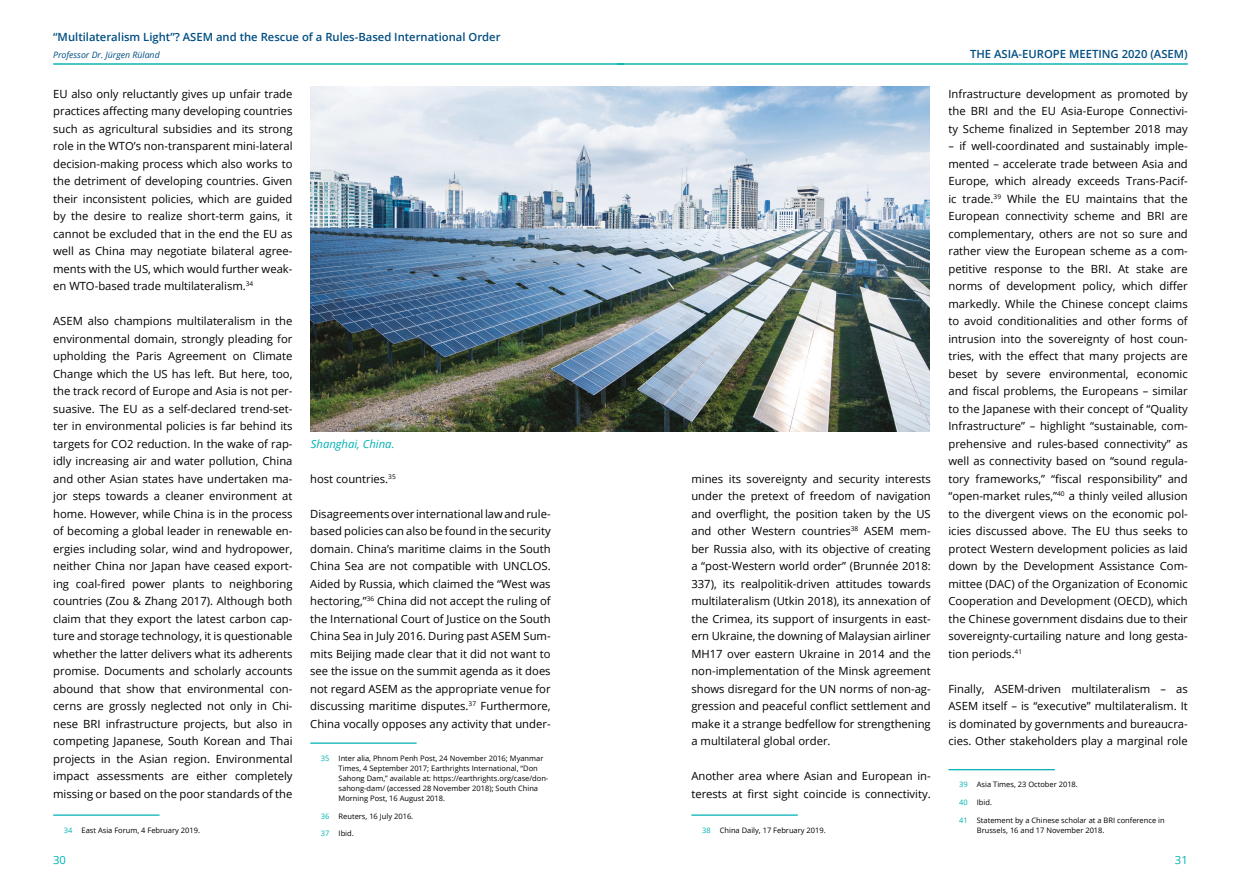
<style>
.page{position:relative;width:1241px;height:886px;background:#fff}
.page>*{position:absolute;margin:0;border:0;box-sizing:border-box;transform-origin:0 0}
.t1{font:11.25px/17.5px "Open Sans";color:#000;text-align:justify}
.t2{font:600 11.25px "Open Sans";color:#004e82}
.t3{font:italic 11.25px "Open Sans";color:#00b1b3}
.t4{font:11.25px "Open Sans";color:#00b1b3}
.t5{font:italic 8.75px "Open Sans";color:#004e82}
.t6{font:7.5px/10px "Open Sans";color:#000}
.s1{color:#00b1b3}
</style>
<div class="page">
<hr style="left:53px;top:63px;width:571px;height:2px;background:#00b1b3">
<hr style="left:617px;top:63px;width:570px;height:2px;background:#00b1b3">
<img style="left:310px;top:87px;width:619px;height:345px">
<hr style="left:53px;top:814px;width:106px;height:2px;background:#00b1b3">
<hr style="left:310px;top:742px;width:106px;height:2px;background:#00b1b3">
<hr style="left:691px;top:814px;width:106px;height:2px;background:#00b1b3">
<hr style="left:948px;top:769px;width:106px;height:1px;background:#00b1b3">
<p class="t2" style="left:53px;top:30px;width:449px">“Multilateralism Light”? ASEM and the Rescue of a Rules-Based International Order</p>
<p class="t5" style="left:53px;top:48px;width:108px">Professor Dr. Jürgen Rüland</p>
<p class="t2" style="left:969px;top:46px;width:219px">THE ASIA-EUROPE MEETING 2020 (ASEM)</p>
<p class="t1" style="left:53px;top:84px;width:241px">EU also only reluctantly gives up unfair trade practices affecting many developing countries such as agricultural subsidies and its strong role in the WTO’s non-transparent mini-lateral decision-making process which also works to the detriment of developing countries. Given their inconsistent policies, which are guided by the desire to realize short-term gains, it cannot be excluded that in the end the EU as well as China may negotiate bilateral agree&shy;ments with the US, which would further weak&shy;en WTO-based trade multilateralism.<sup>34</sup></p>
<p class="t1" style="left:53px;top:312px;width:241px">ASEM also champions multilateralism in the environmental domain, strongly pleading for upholding the Paris Agreement on Climate Change which the US has left. But here, too, the track record of Europe and Asia is not per&shy;suasive. The EU as a self-declared trend-set&shy;ter in environmental policies is far behind its targets for CO2 reduction. In the wake of rap&shy;idly increasing air and water pollution, China and other Asian states have undertaken ma&shy;jor steps towards a cleaner environment at home. However, while China is in the process of becoming a global leader in renewable en&shy;ergies including solar, wind and hydropower, neither China nor Japan have ceased export&shy;ing coal-fired power plants to neighboring countries (Zou &amp; Zhang 2017). Although both claim that they export the latest carbon cap&shy;ture and storage technology, it is questionable whether the latter delivers what its adherents promise. Documents and scholarly accounts abound that show that environmental con&shy;cerns are grossly neglected not only in Chi&shy;nese BRI infrastructure projects, but also in competing Japanese, South Korean and Thai projects in the Asian region. Environmental impact assessments are either completely missing or based on the poor standards of the</p>
<p class="t6" style="left:64px;top:825px;width:138px"><span class="s1">34</span> East Asia Forum, 4 February 2019.</p>
<p class="t3" style="left:311px;top:436px;width:85px">Shanghai, China.</p>
<p class="t1" style="left:310px;top:469px;width:87px">host countries.<sup>35</sup></p>
<p class="t1" style="left:310px;top:504px;width:242px">Disagreements over international law and rule&shy;based policies can also be found in the security domain. China’s maritime claims in the South China Sea are not compatible with UNCLOS.<br>Aided by Russia, which claimed the “West was hectoring,”<sup>36</sup> China did not accept the ruling of the International Court of Justice on the South China Sea in July 2016. During past ASEM Sum&shy;mits Beijing made clear that it did not want to see the issue on the summit agenda as it does not regard ASEM as the appropriate venue for discussing maritime disputes.<sup>37</sup> Furthermore, China vocally opposes any activity that under-</p>
<p class="t6" style="left:338px;top:753px;width:211px;text-indent:-18px"><span class="s1">35</span> Inter alia, Phnom Penh Post, 24 November 2016; Myanmar Times, 4 September 2017; Earthrights International, “Don Sahong Dam,” available at: https://earthrights.org/case/don&shy;sahong-dam/ (accessed 28 November 2018); South China Morning Post, 16 August 2018.</p>
<p class="t6" style="left:321px;top:811px;width:94px"><span class="s1">36</span> Reuters, 16 July 2016.</p>
<p class="t6" style="left:321px;top:828px;width:34px"><span class="s1">37</span> Ibid.</p>
<p class="t1" style="left:691px;top:469px;width:241px">mines its sovereignty and security interests under the pretext of freedom of navigation and overflight, the position taken by the US and other Western countries<sup>38</sup> ASEM mem&shy;ber Russia also, with its objective of creating a “post-Western world order” (Brunnée 2018:<br>337), its realpolitik-driven attitudes towards multilateralism (Utkin 2018), its annexation of the Crimea, its support of insurgents in east&shy;ern Ukraine, the downing of Malaysian airliner MH17 over eastern Ukraine in 2014 and the non-implementation of the Minsk agreement shows disregard for the UN norms of non-ag&shy;gression and peaceful conflict settlement and make it a strange bedfellow for strengthening a multilateral global order.</p>
<p class="t1" style="left:691px;top:767px;width:241px">Another area where Asian and European in&shy;terests at first sight coincide is connectivity.</p>
<p class="t6" style="left:702px;top:825px;width:125px"><span class="s1">38</span> China Daily, 17 February 2019.</p>
<p class="t1" style="left:948px;top:84px;width:241px">Infrastructure development as promoted by the BRI and the EU Asia-Europe Connectivi&shy;ty Scheme finalized in September 2018 may</p>
<p class="t1" style="left:948px;top:137px;width:241px">– if well-coordinated and sustainably imple&shy;mented – accelerate trade between Asia and Europe, which already exceeds Trans-Pacif&shy;ic trade.<sup>39</sup> While the EU maintains that the European connectivity scheme and BRI are complementary, others are not so sure and rather view the European scheme as a com&shy;petitive response to the BRI. At stake are norms of development policy, which differ markedly. While the Chinese concept claims to avoid conditionalities and other forms of intrusion into the sovereignty of host coun&shy;tries, with the effect that many projects are beset by severe environmental, economic and fiscal problems, the Europeans – similar to the Japanese with their concept of “Quality Infrastructure” – highlight “sustainable, com&shy;prehensive and rules-based connectivity” as well as connectivity based on “sound regula&shy;tory frameworks,” “fiscal responsibility” and “open-market rules,”<sup>40</sup> a thinly veiled allusion to the divergent views on the economic pol&shy;icies discussed above. The EU thus seeks to protect Western development policies as laid down by the Development Assistance Com&shy;mittee (DAC) of the Organization of Economic Cooperation and Development (OECD), which the Chinese government disdains due to their sovereignty-curtailing nature and long gesta&shy;tion periods.<sup>41</sup></p>
<p class="t1" style="left:948px;top:679px;width:241px">Finally, ASEM-driven multilateralism – as ASEM itself – is “executive” multilateralism. It is dominated by governments and bureaucra&shy;cies. Other stakeholders play a marginal role</p>
<p class="t6" style="left:958px;top:779px;width:120px"><span class="s1">39</span> Asia Times, 23 October 2018.</p>
<p class="t6" style="left:958px;top:797px;width:34px"><span class="s1">40</span> Ibid.</p>
<p class="t6" style="left:976px;top:815px;width:189px;text-indent:-18px"><span class="s1">41</span> Statement by a Chinese scholar at a BRI conference in<br>Brussels, 16 and 17 November 2018.</p>
<p class="t4" style="left:53px;top:852px;width:14px">30</p>
<p class="t4" style="left:1174px;top:852px;width:14px">31</p>
</div>
